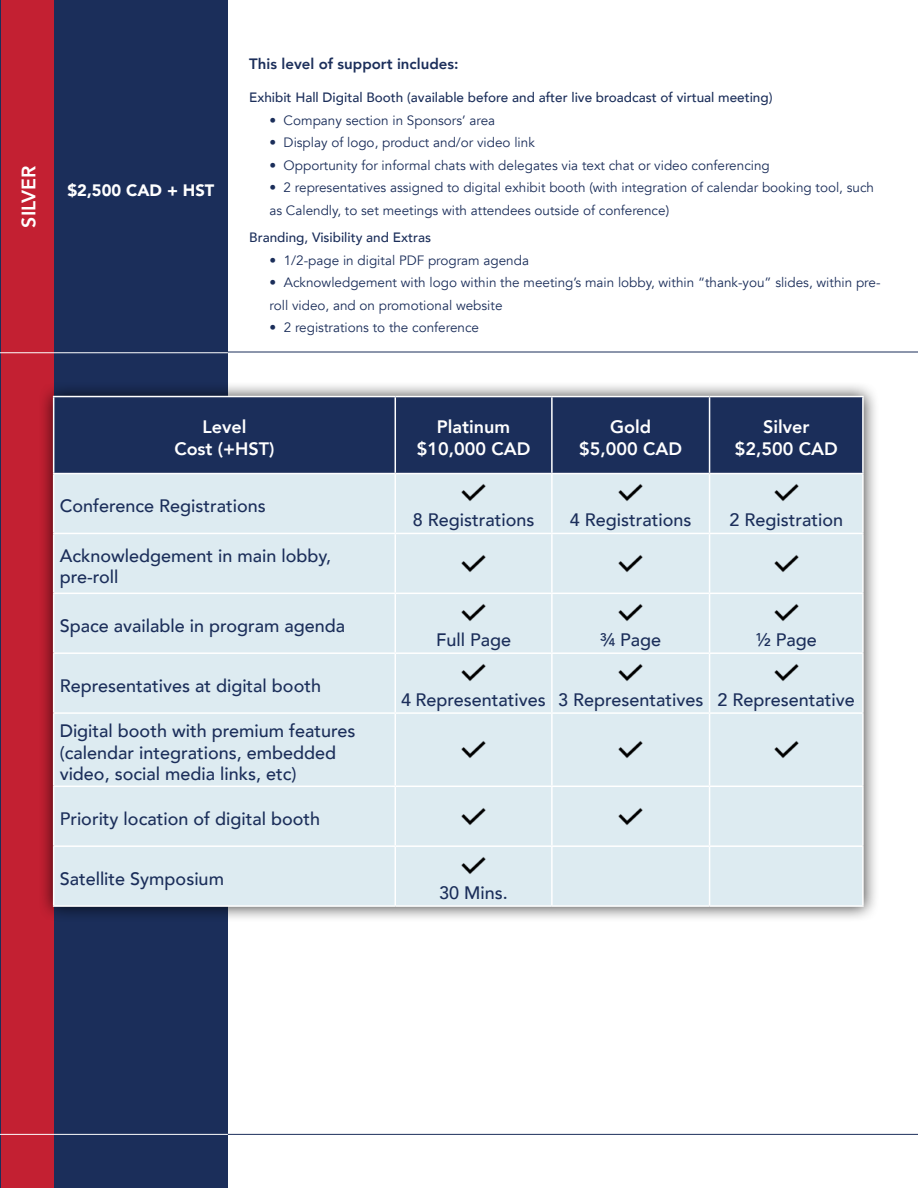
<style>
.page{position:relative;width:918px;height:1188px;background:#fff}
.page>*{position:absolute;margin:0;border:0;box-sizing:border-box;transform-origin:0 0}
.t1{font:800 19.5px "Avenir";color:#fff}
.t2{font:500 18px/21.6px "Avenir";color:#1b2e5a}
.t3{font:800 18px "Avenir";color:#fff}
.t4{font:900 16.5px "Avenir";color:#fff}
.t5{font:800 15px "Avenir";color:#1b2e5a}
.t6{font:13.5px/22.5px "Avenir";color:#1b2e5a}
.t7{font:500 13.5px "Avenir";color:#1b2e5a}
</style>
<div class="page">
<div style="left:0;top:0;width:228px;height:1188px;background:#1b2e5a"></div>
<div style="left:1px;top:0;width:53px;height:1188px;background:#c32032"></div>
<div style="left:38px;top:381px;width:841px;height:541px;background:#000;opacity:.75"></div>
<div style="left:54px;top:397px;width:808px;height:76px;background:#1b2e5a"></div>
<div style="left:54px;top:474px;width:808px;height:431px;background:#ddebf1"></div>
<hr style="left:53px;top:396px;width:342px;height:1px;background:#fff">
<hr style="left:53px;top:397px;width:1px;height:76px;background:#fff">
<hr style="left:395px;top:396px;width:157px;height:1px;background:#fff">
<hr style="left:395px;top:397px;width:1px;height:76px;background:#fff">
<hr style="left:552px;top:396px;width:158px;height:1px;background:#fff">
<hr style="left:551px;top:397px;width:2px;height:76px;background:#fff">
<hr style="left:710px;top:396px;width:154px;height:1px;background:#fff">
<hr style="left:709px;top:397px;width:1px;height:76px;background:#fff">
<hr style="left:862px;top:397px;width:2px;height:76px;background:#fff">
<hr style="left:53px;top:473px;width:342px;height:1px;background:#fff">
<hr style="left:53px;top:474px;width:1px;height:59px;background:#fff">
<hr style="left:395px;top:473px;width:157px;height:1px;background:#fff">
<hr style="left:395px;top:474px;width:1px;height:59px;background:#fff">
<hr style="left:552px;top:473px;width:158px;height:1px;background:#fff">
<hr style="left:551px;top:474px;width:2px;height:59px;background:#fff">
<hr style="left:710px;top:473px;width:154px;height:1px;background:#fff">
<hr style="left:709px;top:474px;width:1px;height:59px;background:#fff">
<hr style="left:862px;top:474px;width:2px;height:59px;background:#fff">
<hr style="left:53px;top:533px;width:342px;height:1px;background:#fff">
<hr style="left:53px;top:534px;width:1px;height:59px;background:#fff">
<hr style="left:395px;top:533px;width:157px;height:1px;background:#fff">
<hr style="left:395px;top:534px;width:1px;height:59px;background:#fff">
<hr style="left:552px;top:533px;width:158px;height:1px;background:#fff">
<hr style="left:551px;top:534px;width:2px;height:59px;background:#fff">
<hr style="left:710px;top:533px;width:154px;height:1px;background:#fff">
<hr style="left:709px;top:534px;width:1px;height:59px;background:#fff">
<hr style="left:862px;top:534px;width:2px;height:59px;background:#fff">
<hr style="left:53px;top:593px;width:342px;height:1px;background:#fff">
<hr style="left:53px;top:594px;width:1px;height:58px;background:#fff">
<hr style="left:395px;top:593px;width:157px;height:1px;background:#fff">
<hr style="left:395px;top:594px;width:1px;height:58px;background:#fff">
<hr style="left:552px;top:593px;width:158px;height:1px;background:#fff">
<hr style="left:551px;top:594px;width:2px;height:58px;background:#fff">
<hr style="left:710px;top:593px;width:154px;height:1px;background:#fff">
<hr style="left:709px;top:594px;width:1px;height:58px;background:#fff">
<hr style="left:862px;top:594px;width:2px;height:58px;background:#fff">
<hr style="left:53px;top:652px;width:342px;height:2px;background:#fff">
<hr style="left:53px;top:654px;width:1px;height:58px;background:#fff">
<hr style="left:395px;top:652px;width:157px;height:2px;background:#fff">
<hr style="left:395px;top:654px;width:1px;height:58px;background:#fff">
<hr style="left:552px;top:652px;width:158px;height:2px;background:#fff">
<hr style="left:551px;top:654px;width:2px;height:58px;background:#fff">
<hr style="left:710px;top:652px;width:154px;height:2px;background:#fff">
<hr style="left:709px;top:654px;width:1px;height:58px;background:#fff">
<hr style="left:862px;top:654px;width:2px;height:58px;background:#fff">
<hr style="left:53px;top:712px;width:342px;height:2px;background:#fff">
<hr style="left:53px;top:714px;width:1px;height:72px;background:#fff">
<hr style="left:395px;top:712px;width:157px;height:2px;background:#fff">
<hr style="left:395px;top:714px;width:1px;height:72px;background:#fff">
<hr style="left:552px;top:712px;width:158px;height:2px;background:#fff">
<hr style="left:551px;top:714px;width:2px;height:72px;background:#fff">
<hr style="left:710px;top:712px;width:154px;height:2px;background:#fff">
<hr style="left:709px;top:714px;width:1px;height:72px;background:#fff">
<hr style="left:862px;top:714px;width:2px;height:72px;background:#fff">
<hr style="left:53px;top:786px;width:342px;height:1px;background:#fff">
<hr style="left:53px;top:787px;width:1px;height:58px;background:#fff">
<hr style="left:395px;top:786px;width:157px;height:1px;background:#fff">
<hr style="left:395px;top:787px;width:1px;height:58px;background:#fff">
<hr style="left:552px;top:786px;width:158px;height:1px;background:#fff">
<hr style="left:551px;top:787px;width:2px;height:58px;background:#fff">
<hr style="left:710px;top:786px;width:154px;height:1px;background:#fff">
<hr style="left:709px;top:787px;width:1px;height:58px;background:#fff">
<hr style="left:862px;top:787px;width:2px;height:58px;background:#fff">
<hr style="left:53px;top:845px;width:342px;height:2px;background:#fff">
<hr style="left:53px;top:847px;width:1px;height:58px;background:#fff">
<hr style="left:395px;top:845px;width:157px;height:2px;background:#fff">
<hr style="left:395px;top:847px;width:1px;height:58px;background:#fff">
<hr style="left:552px;top:845px;width:158px;height:2px;background:#fff">
<hr style="left:551px;top:847px;width:2px;height:58px;background:#fff">
<hr style="left:710px;top:845px;width:154px;height:2px;background:#fff">
<hr style="left:709px;top:847px;width:1px;height:58px;background:#fff">
<hr style="left:862px;top:847px;width:2px;height:58px;background:#fff">
<hr style="left:53px;top:905px;width:342px;height:2px;background:#fff">
<hr style="left:395px;top:905px;width:157px;height:2px;background:#fff">
<hr style="left:552px;top:905px;width:158px;height:2px;background:#fff">
<hr style="left:710px;top:905px;width:154px;height:2px;background:#fff">
<img style="left:462px;top:481px;width:24px;height:24px">
<img style="left:619px;top:481px;width:24px;height:24px">
<img style="left:774px;top:481px;width:24px;height:24px">
<img style="left:462px;top:551px;width:24px;height:24px">
<img style="left:619px;top:551px;width:24px;height:24px">
<img style="left:774px;top:551px;width:24px;height:24px">
<img style="left:462px;top:600px;width:24px;height:24px">
<img style="left:619px;top:600px;width:24px;height:24px">
<img style="left:774px;top:600px;width:24px;height:24px">
<img style="left:462px;top:660px;width:24px;height:24px">
<img style="left:619px;top:660px;width:24px;height:24px">
<img style="left:774px;top:660px;width:24px;height:24px">
<img style="left:462px;top:738px;width:24px;height:24px">
<img style="left:619px;top:738px;width:24px;height:24px">
<img style="left:774px;top:738px;width:24px;height:24px">
<img style="left:462px;top:804px;width:24px;height:24px">
<img style="left:619px;top:804px;width:24px;height:24px">
<img style="left:462px;top:853px;width:24px;height:24px">
<hr style="left:228px;top:1134px;width:690px;height:1px;background:#1b2e5a">
<hr style="left:228px;top:352px;width:690px;height:1px;background:#1b2e5a">
<hr style="left:0;top:352px;width:228px;height:1px;background:#fff">
<hr style="left:0;top:1134px;width:228px;height:1px;background:#fff">
<p class="t1" style="left:13px;top:228px;width:64px;rotate:-90deg">SILVER</p>
<p class="t4" style="left:67px;top:177px;width:148px">$2,500 CAD + HST</p>
<p class="t5" style="left:249px;top:52px;width:211px">This level of support includes:</p>
<p class="t7" style="left:249px;top:86px;width:525px">Exhibit Hall Digital Booth (available before and after live broadcast of virtual meeting)</p>
<p class="t6" style="left:269px;top:109px;width:227px">• Company section in Sponsors’ area</p>
<p class="t6" style="left:269px;top:132px;width:267px">• Display of logo, product and/or video link</p>
<p class="t6" style="left:269px;top:154px;width:502px">• Opportunity for informal chats with delegates via text chat or video conferencing</p>
<p class="t6" style="left:269px;top:177px;width:606px">• 2 representatives assigned to digital exhibit booth (with integration of calendar booking tool, such as Calendly, to set meetings with attendees outside of conference)</p>
<p class="t7" style="left:249px;top:226px;width:183px">Branding, Visibility and Extras</p>
<p class="t6" style="left:270px;top:249px;width:261px">• 1/2-page in digital PDF program agenda</p>
<p class="t6" style="left:270px;top:272px;width:612px">• Acknowledgement with logo within the meeting’s main lobby, within “thank-you” slides, within pre&shy;roll video, and on promotional website</p>
<p class="t6" style="left:270px;top:317px;width:211px">• 2 registrations to the conference</p>
<p class="t3" style="left:202px;top:413px;width:46px">Level</p>
<p class="t3" style="left:174px;top:435px;width:102px">Cost (+HST)</p>
<p class="t2" style="left:60px;top:494px;width:208px">Conference Registrations</p>
<p class="t2" style="left:60px;top:544px;width:273px">Acknowledgement in main lobby,</p>
<p class="t2" style="left:60px;top:565px;width:60px">pre-roll</p>
<p class="t2" style="left:60px;top:614px;width:287px">Space available in program agenda</p>
<p class="t2" style="left:60px;top:674px;width:263px">Representatives at digital booth</p>
<p class="t2" style="left:60px;top:719px;width:297px">Digital booth with premium features (calendar integrations, embedded video, social media links, etc)</p>
<p class="t2" style="left:60px;top:807px;width:262px">Priority location of digital booth</p>
<p class="t2" style="left:60px;top:867px;width:166px">Satellite Symposium</p>
<p class="t3" style="left:437px;top:413px;width:75px">Platinum</p>
<p class="t3" style="left:417px;top:435px;width:115px">$10,000 CAD</p>
<p class="t3" style="left:610px;top:413px;width:43px">Gold</p>
<p class="t3" style="left:579px;top:435px;width:104px">$5,000 CAD</p>
<p class="t3" style="left:763px;top:413px;width:48px">Silver</p>
<p class="t3" style="left:735px;top:435px;width:104px">$2,500 CAD</p>
<p class="t2" style="left:413px;top:508px;width:123px">8 Registrations</p>
<p class="t2" style="left:570px;top:508px;width:123px">4 Registrations</p>
<p class="t2" style="left:729px;top:508px;width:115px">2 Registration</p>
<p class="t2" style="left:436px;top:628px;width:77px">Full Page</p>
<p class="t2" style="left:600px;top:628px;width:63px">¾ Page</p>
<p class="t2" style="left:756px;top:628px;width:63px">½ Page</p>
<p class="t2" style="left:401px;top:688px;width:146px">4 Representatives</p>
<p class="t2" style="left:558px;top:688px;width:147px">3 Representatives</p>
<p class="t2" style="left:718px;top:688px;width:139px">2 Representative</p>
<p class="t2" style="left:439px;top:881px;width:70px">30 Mins.</p>
</div>
